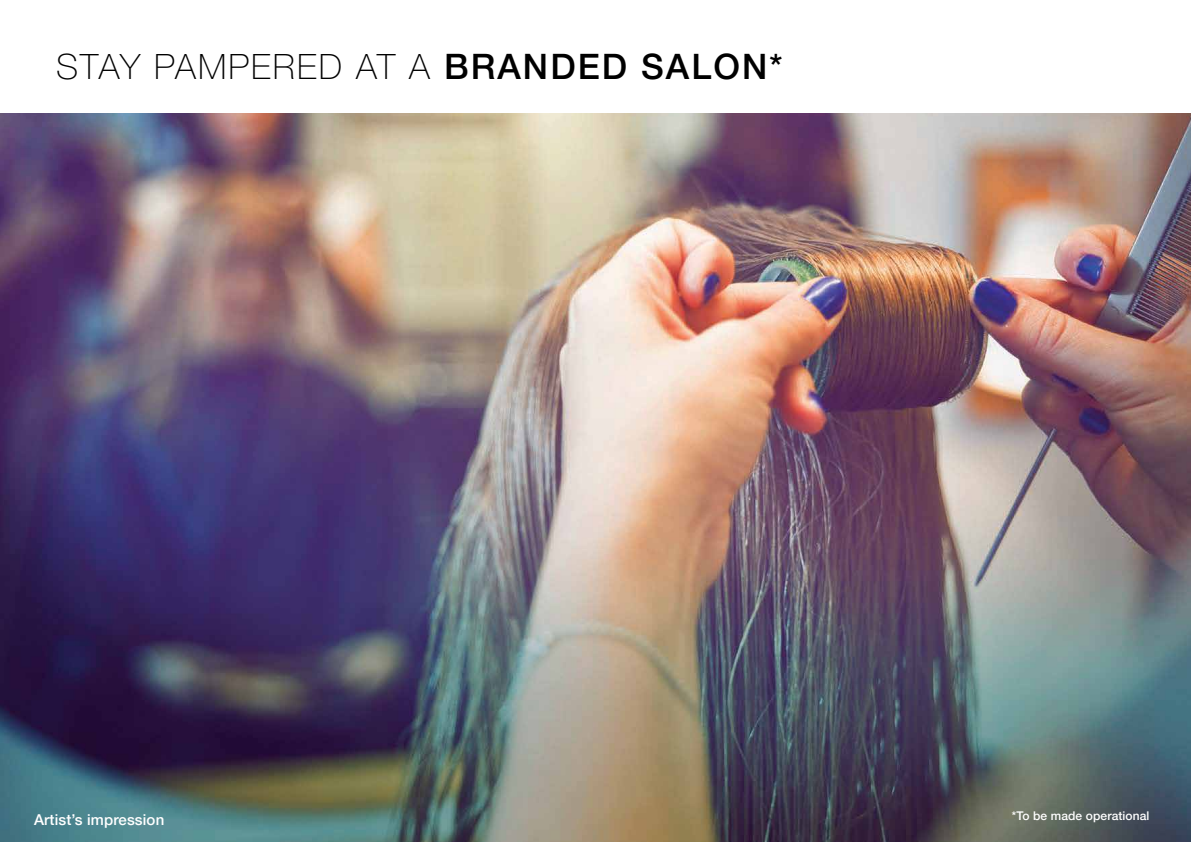
<style>
.page{position:relative;width:1191px;height:842px;background:#fff}
.page>*{position:absolute;margin:0;border:0;box-sizing:border-box;transform-origin:0 0}
.t1{font:100 35px "Helvetica Neue LT Std";letter-spacing:.06em;color:#000}
.t2{font:500 15px "Helvetica Neue LT";letter-spacing:.01em;color:#fff}
.t3{font:500 12px "Helvetica Neue LT";letter-spacing:.01em;color:#fff}
.s1{font-family:"Helvetica Neue LT";font-weight:500}
</style>
<div class="page">
<img style="left:0;top:113px;width:1191px;height:729px">
<p class="t1" style="left:56px;top:46px;width:728px">STAY PAMPERED AT A <span class="s1">BRANDED SALON*</span></p>
<p class="t2" style="left:34px;top:810px;width:132px">Artist’s impression</p>
<p class="t3" style="left:1012px;top:809px;width:139px">*To be made operational</p>
</div>
